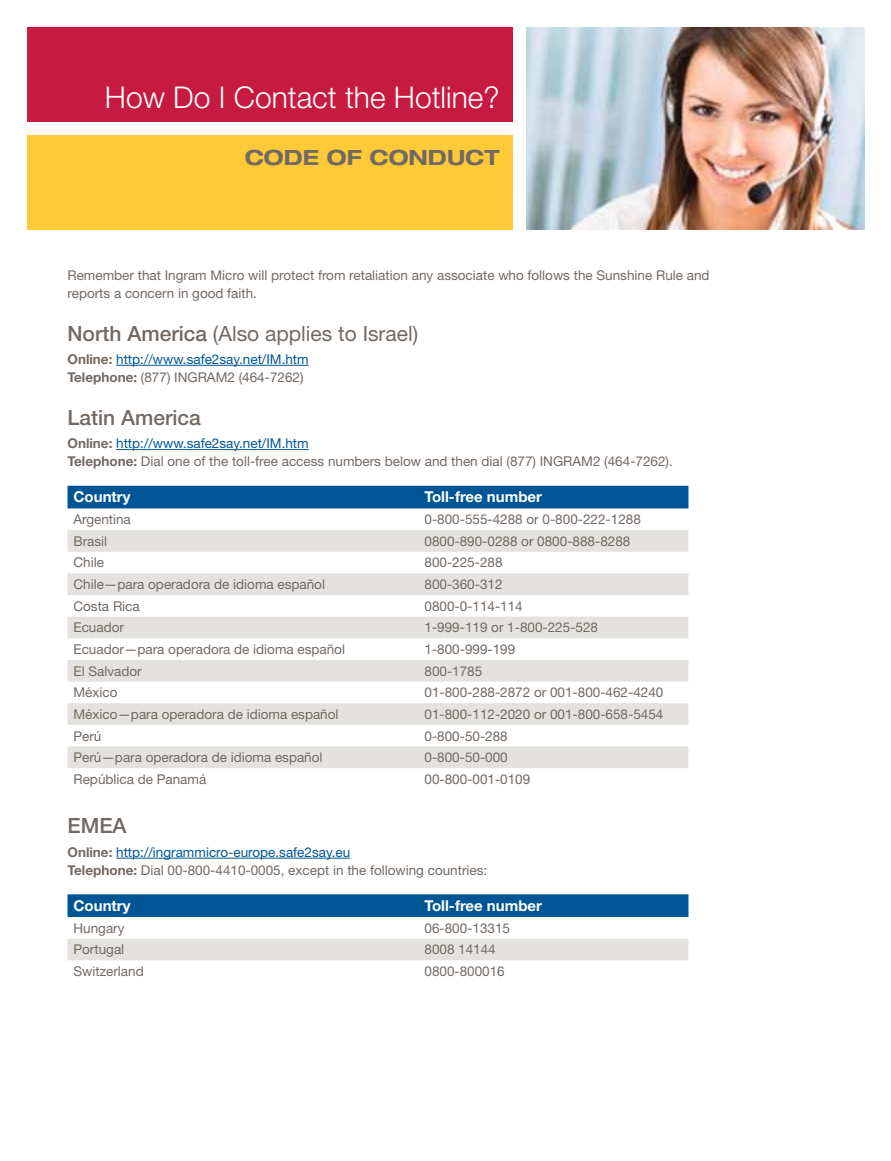
<style>
.page{position:relative;width:891px;height:1161px;background:#fff}
.page>*{position:absolute;margin:0;border:0;box-sizing:border-box;transform-origin:0 0}
.t1{font:300 30px "Helvetica Neue LT Std";color:#fff}
.t2{font:21px "Helvetica Neue LT Std";color:#726963}
.t3{font:500 21px "Helvetica Neue LT Std";color:#726963}
.t4{font:700 expanded 21px "Helvetica Neue LT Std";color:#726963}
.t5{font:700 15px "Helvetica Neue LT Std";color:#fff}
.t6{font:13.5px/18px "Helvetica Neue LT Std";color:#726963}
.t7{font:13.5px/18px "Helvetica Neue LT Std";color:#005695}
.s1{font-weight:500}
.s2{font-weight:700;color:#726963}
.s3{color:#726963}
.s4{font-weight:700}
.s5{color:#005695}
</style>
<div class="page">
<div style="left:27px;top:27px;width:486px;height:95px;background:#c61a41"></div>
<div style="left:27px;top:135px;width:486px;height:95px;background:#ffca38"></div>
<hr style="left:116px;top:365px;width:193px;height:1px;background:#005695">
<hr style="left:116px;top:449px;width:193px;height:1px;background:#005695">
<hr style="left:116px;top:858px;width:234px;height:1px;background:#005695">
<div style="left:68px;top:486px;width:620px;height:22px;background:#005695"></div>
<svg style="left:68px;top:530px;width:620px;height:238px;fill:#e4e2df"></svg>
<div style="left:68px;top:894px;width:620px;height:23px;background:#005695"></div>
<div style="left:68px;top:939px;width:620px;height:21px;background:#e4e2df"></div>
<img style="left:526px;top:27px;width:338px;height:203px">
<h1 class="t1" style="left:105px;top:79px;width:396px">How Do I Contact the Hotline?</h1>
<h2 class="t4" style="left:245px;top:144px;width:256px">CODE OF CONDUCT</h2>
<p class="t6" style="left:68px;top:266px;width:644px">Remember that Ingram Micro will protect from retaliation any associate who follows the Sunshine Rule and reports a concern in good faith.</p>
<h2 class="t2" style="left:68px;top:321px;width:352px"><span class="s1">North America</span> (Also applies to Israel)</h2>
<p class="t7" style="left:68px;top:350px;width:243px"><span class="s2">Online:</span> http://www.safe2say.net/IM.htm<br><span class="s2">Telephone:</span> <span class="s3">(877) INGRAM2 (464-7262)</span></p>
<h2 class="t3" style="left:68px;top:405px;width:135px">Latin America</h2>
<p class="t6" style="left:68px;top:434px;width:607px"><span class="s4">Online:</span> <span class="s5">http://www.safe2say.net/IM.htm<br></span><span class="s4">Telephone:</span> Dial one of the toll-free access numbers below and then dial (877) INGRAM2 (464-7262).</p>
<p class="t5" style="left:74px;top:488px;width:58px">Country</p>
<p class="t5" style="left:425px;top:488px;width:119px">Toll-free number</p>
<p class="t6" style="left:74px;top:510px;width:59px">Argentina</p>
<p class="t6" style="left:424px;top:510px;width:218px">0-800-555-4288 or 0-800-222-1288</p>
<p class="t6" style="left:74px;top:532px;width:35px">Brasil</p>
<p class="t6" style="left:424px;top:532px;width:207px">0800-890-0288 or 0800-888-8288</p>
<p class="t6" style="left:74px;top:553px;width:32px">Chile</p>
<p class="t6" style="left:424px;top:553px;width:80px">800-225-288</p>
<p class="t6" style="left:74px;top:575px;width:253px">Chile—para operadora de idioma español</p>
<p class="t6" style="left:424px;top:575px;width:80px">800-360-312</p>
<p class="t6" style="left:74px;top:597px;width:68px">Costa Rica</p>
<p class="t6" style="left:424px;top:597px;width:100px">0800-0-114-114</p>
<p class="t6" style="left:74px;top:618px;width:52px">Ecuador</p>
<p class="t6" style="left:424px;top:618px;width:175px">1-999-119 or 1-800-225-528</p>
<p class="t6" style="left:74px;top:640px;width:273px">Ecuador—para operadora de idioma español</p>
<p class="t6" style="left:424px;top:640px;width:92px">1-800-999-199</p>
<p class="t6" style="left:74px;top:662px;width:70px">El Salvador</p>
<p class="t6" style="left:424px;top:662px;width:59px">800-1785</p>
<p class="t6" style="left:74px;top:683px;width:45px">México</p>
<p class="t6" style="left:424px;top:683px;width:240px">01-800-288-2872 or 001-800-462-4240</p>
<p class="t6" style="left:74px;top:705px;width:267px">México—para operadora de idioma español</p>
<p class="t6" style="left:424px;top:705px;width:240px">01-800-112-2020 or 001-800-658-5454</p>
<p class="t6" style="left:74px;top:727px;width:29px">Perú</p>
<p class="t6" style="left:424px;top:727px;width:85px">0-800-50-288</p>
<p class="t6" style="left:74px;top:748px;width:251px">Perú—para operadora de idioma español</p>
<p class="t6" style="left:424px;top:748px;width:85px">0-800-50-000</p>
<p class="t6" style="left:74px;top:770px;width:134px">República de Panamá</p>
<p class="t6" style="left:424px;top:770px;width:107px">00-800-001-0109</p>
<h2 class="t3" style="left:68px;top:813px;width:61px">EMEA</h2>
<p class="t6" style="left:68px;top:843px;width:421px"><span class="s4">Online:</span> <span class="s5">http://ingrammicro-europe.safe2say.eu<br></span><span class="s4">Telephone:</span> Dial 00-800-4410-0005, except in the following countries:</p>
<p class="t5" style="left:74px;top:896px;width:58px">Country</p>
<p class="t5" style="left:425px;top:896px;width:119px">Toll-free number</p>
<p class="t6" style="left:74px;top:919px;width:53px">Hungary</p>
<p class="t6" style="left:424px;top:919px;width:87px">06-800-13315</p>
<p class="t6" style="left:74px;top:940px;width:52px">Portugal</p>
<p class="t6" style="left:424px;top:940px;width:73px">8008 14144</p>
<p class="t6" style="left:74px;top:962px;width:72px">Switzerland</p>
<p class="t6" style="left:424px;top:962px;width:82px">0800-800016</p>
</div>
